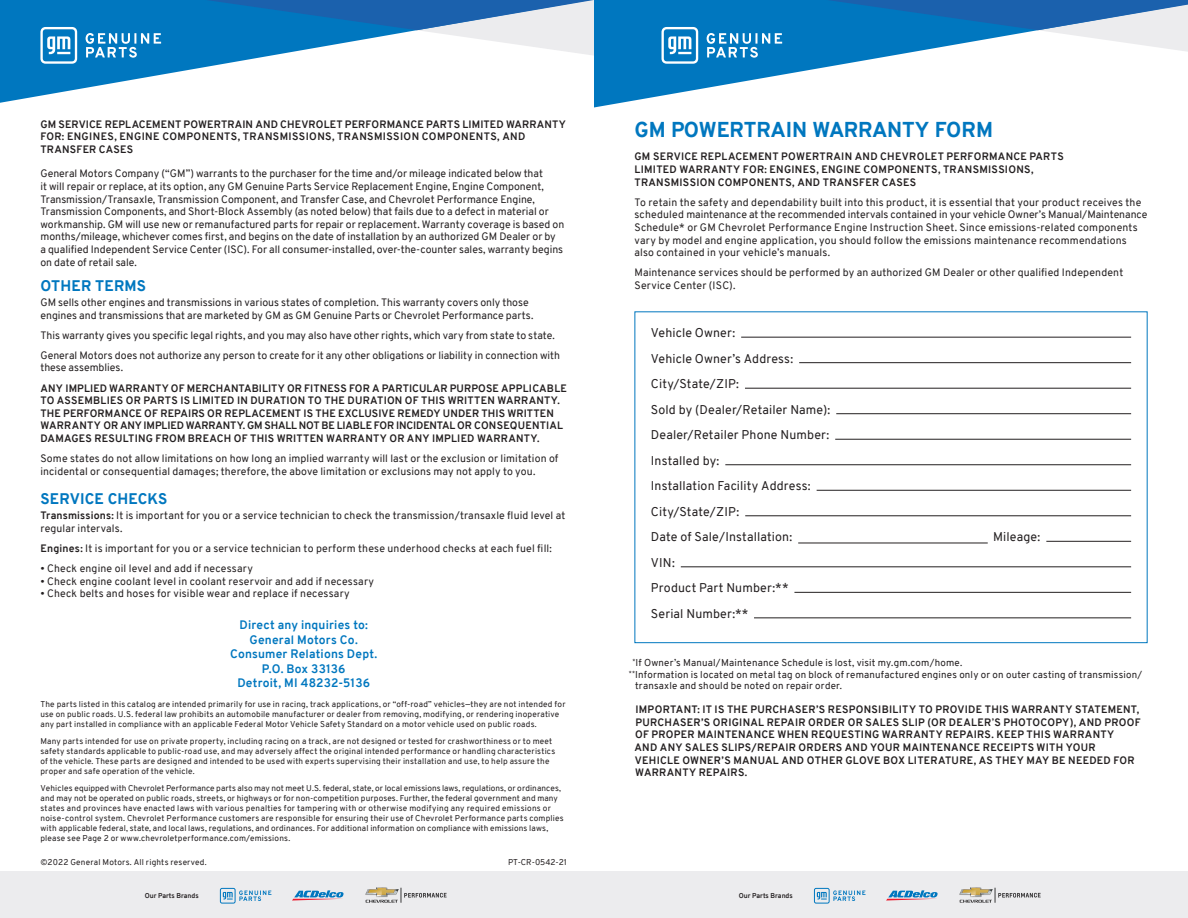
<style>
.page{position:relative;width:1188px;height:918px;background:#fff}
.page>*{position:absolute;margin:0;border:0;box-sizing:border-box;transform-origin:0 0}
.t1{font:800 21px "Overpass";letter-spacing:-.015em;color:#0077bf}
.t2{font:800 15px "Overpass";letter-spacing:.01em;color:#0077bf}
.t3{font:12.3px/25.5px "Overpass";letter-spacing:.015em;color:#231f20}
.t4{font:700 12px/14.4px "Overpass";letter-spacing:.015em;color:#0077bf;text-align:center}
.t5{font:10.5px/12.6px "Overpass";letter-spacing:.005em;color:#231f20}
.t6{font:700 10.5px/12.6px "Overpass";letter-spacing:.02em;color:#231f20}
.t7{font:9.75px "Overpass";letter-spacing:.02em;color:#231f20}
.t8{font:8.25px/9.9px "Overpass";letter-spacing:.025em;color:#231f20}
.t9{font:8.25px "Overpass";color:#231f20}
.t10{font:700 6.9px "Overpass";color:#231f20}
.s1{font-weight:700}
.s2{font-weight:400}
</style>
<div class="page">
<div style="left:0;top:871px;width:1188px;height:46px;background:#ececee"></div>
<svg style="left:0;top:0;width:222px;height:103px;fill:#0077bf"></svg>
<svg style="left:17px;top:0;width:577px;height:64px"></svg>
<svg style="left:594px;top:0;width:249px;height:107px;fill:#0077bf"></svg>
<svg style="left:638px;top:0;width:550px;height:64px"></svg>
<svg style="left:292px;top:890px;width:52px;height:10px"></svg>
<svg style="left:366px;top:887px;width:81px;height:15px"></svg>
<svg style="left:220px;top:887px;width:51px;height:16px"></svg>
<svg style="left:886px;top:890px;width:52px;height:10px"></svg>
<svg style="left:960px;top:887px;width:81px;height:15px"></svg>
<svg style="left:814px;top:887px;width:51px;height:16px"></svg>
<hr style="left:741px;top:337px;width:390px;height:1px;background:#231f20">
<hr style="left:799px;top:362px;width:332px;height:1px;background:#231f20">
<hr style="left:745px;top:388px;width:386px;height:1px;background:#231f20">
<hr style="left:836px;top:413px;width:295px;height:1px;background:#231f20">
<hr style="left:835px;top:439px;width:296px;height:1px;background:#231f20">
<hr style="left:725px;top:464px;width:406px;height:1px;background:#231f20">
<hr style="left:817px;top:490px;width:314px;height:1px;background:#231f20">
<hr style="left:745px;top:515px;width:386px;height:1px;background:#231f20">
<hr style="left:798px;top:542px;width:190px;height:1px;background:#231f20">
<hr style="left:1046px;top:541px;width:85px;height:1px;background:#231f20">
<hr style="left:681px;top:566px;width:450px;height:1px;background:#231f20">
<hr style="left:794px;top:592px;width:337px;height:1px;background:#231f20">
<hr style="left:754px;top:617px;width:377px;height:1px;background:#231f20">
<p class="t6" style="left:40px;top:118px;width:527px">GM SERVICE REPLACEMENT POWERTRAIN AND CHEVROLET PERFORMANCE PARTS LIMITED WARRANTY<br>FOR: ENGINES, ENGINE COMPONENTS, TRANSMISSIONS, TRANSMISSION COMPONENTS, AND<br>TRANSFER CASES</p>
<p class="t5" style="left:40px;top:167px;width:525px">General Motors Company (“GM”) warrants to the purchaser for the time and/or mileage indicated below that<br>it will repair or replace, at its option, any GM Genuine Parts Service Replacement Engine, Engine Component, Transmission/Transaxle, Transmission Component, and Transfer Case, and Chevrolet Performance Engine, Transmission Components, and Short-Block Assembly (as noted below) that fails due to a defect in material or workmanship. GM will use new or remanufactured parts for repair or replacement. Warranty coverage is based on months/mileage, whichever comes first, and begins on the date of installation by an authorized GM Dealer or by<br>a qualified Independent Service Center (ISC). For all consumer-installed, over-the-counter sales, warranty begins on date of retail sale.</p>
<h2 class="t2" style="left:40px;top:275px;width:107px">OTHER TERMS</h2>
<p class="t5" style="left:40px;top:296px;width:494px">GM sells other engines and transmissions in various states of completion. This warranty covers only those engines and transmissions that are marketed by GM as GM Genuine Parts or Chevrolet Performance parts.</p>
<p class="t5" style="left:40px;top:325px;width:521px;line-height:20.1px">This warranty gives you specific legal rights, and you may also have other rights, which vary from state to state.<br>General Motors does not authorize any person to create for it any other obligations or liability in connection with</p>
<p class="t5" style="left:40px;top:361px;width:84px">these assemblies.</p>
<p class="t6" style="left:40px;top:381px;width:528px">ANY IMPLIED WARRANTY OF MERCHANTABILITY OR FITNESS FOR A PARTICULAR PURPOSE APPLICABLE TO ASSEMBLIES OR PARTS IS LIMITED IN DURATION TO THE DURATION OF THIS WRITTEN WARRANTY.<br>THE PERFORMANCE OF REPAIRS OR REPLACEMENT IS THE EXCLUSIVE REMEDY UNDER THIS WRITTEN WARRANTY OR ANY IMPLIED WARRANTY. GM SHALL NOT BE LIABLE FOR INCIDENTAL OR CONSEQUENTIAL DAMAGES RESULTING FROM BREACH OF THIS WRITTEN WARRANTY OR ANY IMPLIED WARRANTY.</p>
<p class="t5" style="left:40px;top:452px;width:519px">Some states do not allow limitations on how long an implied warranty will last or the exclusion or limitation of incidental or consequential damages; therefore, the above limitation or exclusions may not apply to you.</p>
<h2 class="t2" style="left:40px;top:488px;width:128px">SERVICE CHECKS</h2>
<p class="t5" style="left:40px;top:509px;width:526px"><span class="s1">Transmissions:</span> It is important for you or a service technician to check the transmission/transaxle fluid level at regular intervals.</p>
<p class="t5" style="left:40px;top:542px;width:513px"><span class="s1">Engines:</span> It is important for you or a service technician to perform these underhood checks at each fuel fill:</p>
<p class="t5" style="left:40px;top:562px;width:214px">• Check engine oil level and add if necessary</p>
<p class="t5" style="left:40px;top:574px;width:335px">• Check engine coolant level in coolant reservoir and add if necessary</p>
<p class="t5" style="left:40px;top:587px;width:311px">• Check belts and hoses for visible wear and replace if necessary</p>
<p class="t4" style="left:230px;top:618px;width:149px">Direct any inquiries to:<br>General Motors Co.<br>Consumer Relations Dept.<br>P.O. Box 33136<br>Detroit, MI 48232-5136</p>
<p class="t8" style="left:40px;top:699px;width:527px">The parts listed in this catalog are intended primarily for use in racing, track applications, or “off-road” vehicles—they are not intended for use on public roads. U.S. federal law prohibits an automobile manufacturer or dealer from removing, modifying, or rendering inoperative any part installed in compliance with an applicable Federal Motor Vehicle Safety Standard on a motor vehicle used on public roads.</p>
<p class="t8" style="left:40px;top:736px;width:516px">Many parts intended for use on private property, including racing on a track, are not designed or tested for crashworthiness or to meet safety standards applicable to public-road use, and may adversely affect the original intended performance or handling characteristics of the vehicle. These parts are designed and intended to be used with experts supervising their installation and use, to help assure the proper and safe operation of the vehicle.</p>
<p class="t8" style="left:40px;top:783px;width:525px">Vehicles equipped with Chevrolet Performance parts also may not meet U.S. federal, state, or local emissions laws, regulations, or ordinances, and may not be operated on public roads, streets, or highways or for non-competition purposes. Further, the federal government and many states and provinces have enacted laws with various penalties for tampering with or otherwise modifying any required emissions or noise-control system. Chevrolet Performance customers are responsible for ensuring their use of Chevrolet Performance parts complies with applicable federal, state, and local laws, regulations, and ordinances. For additional information on compliance with emissions laws, please see Page 2 or www.chevroletperformance.com/emissions.</p>
<p class="t8" style="left:40px;top:857px;width:168px">©2022 General Motors. All rights reserved.</p>
<p class="t9" style="left:508px;top:856px;width:60px">PT-CR-0542-21</p>
<h1 class="t1" style="left:634px;top:115px;width:360px">GM POWERTRAIN WARRANTY FORM</h1>
<p class="t6" style="left:634px;top:150px;width:431px">GM SERVICE REPLACEMENT POWERTRAIN AND CHEVROLET PERFORMANCE PARTS<br>LIMITED WARRANTY FOR: ENGINES, ENGINE COMPONENTS, TRANSMISSIONS,<br>TRANSMISSION COMPONENTS, AND TRANSFER CASES</p>
<p class="t5" style="left:634px;top:196px;width:514px">To retain the safety and dependability built into this product, it is essential that your product receives the scheduled maintenance at the recommended intervals contained in your vehicle Owner’s Manual/Maintenance Schedule* or GM Chevrolet Performance Engine Instruction Sheet. Since emissions-related components vary by model and engine application, you should follow the emissions maintenance recommendations also contained in your vehicle’s manuals.</p>
<p class="t5" style="left:634px;top:266px;width:490px">Maintenance services should be performed by an authorized GM Dealer or other qualified Independent<br>Service Center (ISC).</p>
<p class="t3" style="left:651px;top:320px;width:181px">Vehicle Owner:<br>Vehicle Owner’s Address:<br>City/State/ZIP:<br>Sold by (Dealer/Retailer Name):<br>Dealer/Retailer Phone Number:<br>Installed by:<br>Installation Facility Address:<br>City/State/ZIP:<br>Date of Sale/Installation:</p>
<p class="t3" style="left:651px;top:550px;width:139px">VIN:<br>Product Part Number:**<br>Serial Number:**</p>
<p class="t3" style="left:993px;top:524px;width:49px">Mileage:</p>
<p class="t7" style="left:632px;top:655px;width:331px"><sup>*</sup>If Owner’s Manual/Maintenance Schedule is lost, visit my.gm.com/home.</p>
<p class="t7" style="left:629px;top:667px;width:515px"><sup>**</sup>Information is located on metal tag on block of remanufactured engines only or on outer casting of transmission/</p>
<p class="t7" style="left:635px;top:679px;width:208px">transaxle and should be noted on repair order.</p>
<p class="t6" style="left:634px;top:703px;width:508px">IMPORTANT: IT IS THE PURCHASER’S RESPONSIBILITY TO PROVIDE THIS WARRANTY STATEMENT, PURCHASER’S ORIGINAL REPAIR ORDER OR SALES SLIP (OR DEALER<span class="s2">’</span>S PHOTOCOPY), AND PROOF OF PROPER MAINTENANCE WHEN REQUESTING WARRANTY REPAIRS. KEEP THIS WARRANTY<br>AND ANY SALES SLIPS/REPAIR ORDERS AND YOUR MAINTENANCE RECEIPTS WITH YOUR VEHICLE OWNER’S MANUAL AND OTHER GLOVE BOX LITERATURE, AS THEY MAY BE NEEDED FOR WARRANTY REPAIRS.</p>
<p class="t10" style="left:145px;top:890px;width:56px">Our Parts Brands</p>
<p class="t10" style="left:739px;top:890px;width:56px">Our Parts Brands</p>
</div>
